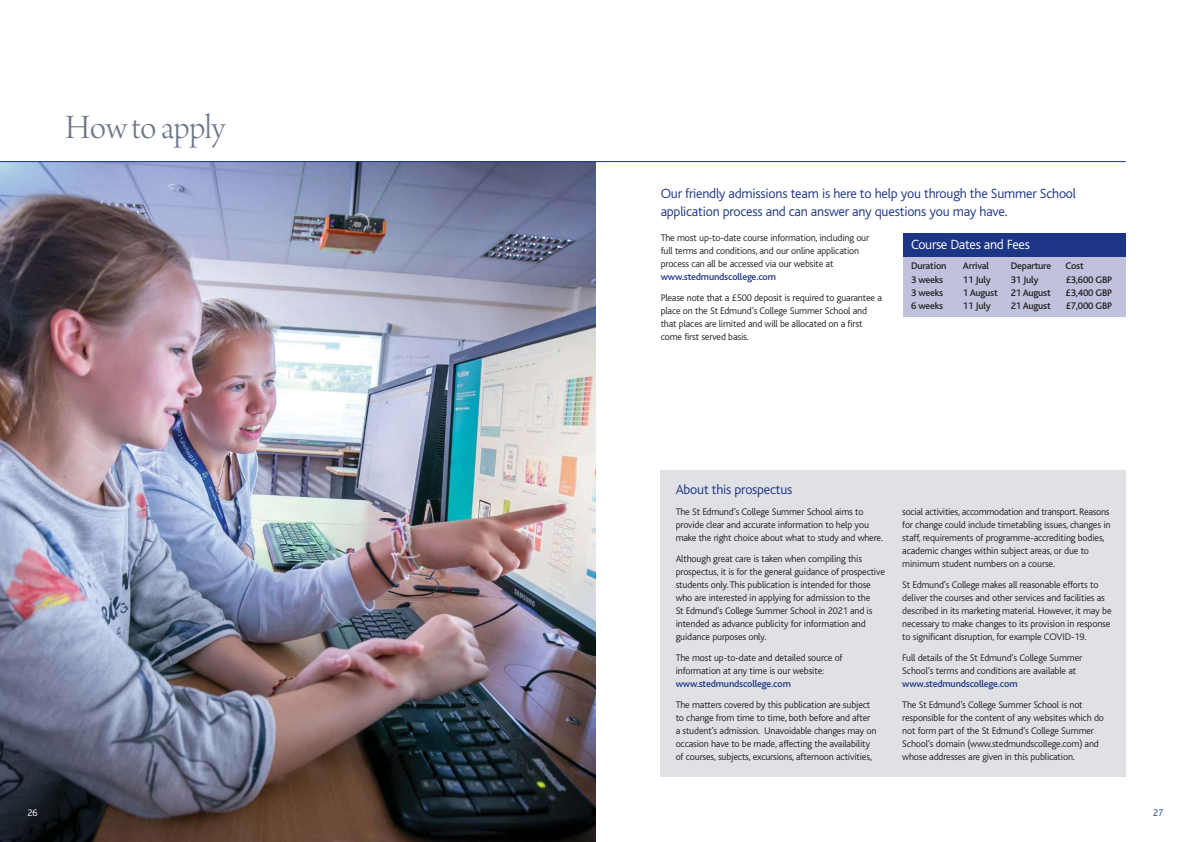
<style>
.page{position:relative;width:1191px;height:842px;background:#fff}
.page>*{position:absolute;margin:0;border:0;box-sizing:border-box;transform-origin:0 0}
.t1{font:36px "Arno Pro Light Display";letter-spacing:-.015em;color:#6c788a}
.t2{font:300 14px/18px "Bliss";letter-spacing:-.015em;color:#1d3587}
.t3{font:300 14px "Bliss";letter-spacing:-.02em;color:#fff}
.t4{font:300 10px/13px "Bliss";letter-spacing:-.015em;color:#231f20}
.t5{font:500 10px "Bliss";letter-spacing:-.02em;color:#231f20}
.t6{font:500 10px "Bliss";letter-spacing:-.015em;color:#1d3587}
.t7{font:300 10px "Bliss";color:#fff}
.t8{font:300 10px "Bliss";color:#1d3587}
</style>
<div class="page">
<img style="left:0;top:162px;width:595px;height:680px">
<div style="left:660px;top:471px;width:465px;height:306px;background:#dfe1e5"></div>
<hr style="left:0;top:161px;width:1125px;height:1px;background:#1d3587">
<div style="left:902px;top:233px;width:223px;height:84px;background:#c0c1dd"></div>
<div style="left:902px;top:233px;width:223px;height:23px;background:#1d3587"></div>
<h1 class="t1" style="left:65px;top:113px;width:162px">How to apply</h1>
<h2 class="t2" style="left:660px;top:186px;width:417px">Our friendly admissions team is here to help you through the Summer School application process and can answer any questions you may have.</h2>
<h2 class="t3" style="left:911px;top:239px;width:120px">Course Dates and Fees</h2>
<p class="t5" style="left:911px;top:262px;width:37px">Duration</p>
<p class="t5" style="left:963px;top:262px;width:28px">Arrival</p>
<p class="t5" style="left:1010px;top:262px;width:42px">Departure</p>
<p class="t5" style="left:1065px;top:262px;width:20px">Cost</p>
<p class="t5" style="left:911px;top:276px;width:34px">3 weeks</p>
<p class="t5" style="left:963px;top:276px;width:29px">11 July</p>
<p class="t5" style="left:1010px;top:276px;width:29px">31 July</p>
<p class="t5" style="left:1065px;top:276px;width:48px">£3,600 GBP</p>
<p class="t5" style="left:911px;top:289px;width:34px">3 weeks</p>
<p class="t5" style="left:963px;top:289px;width:36px">1 August</p>
<p class="t5" style="left:1010px;top:289px;width:41px">21 August</p>
<p class="t5" style="left:1065px;top:289px;width:48px">£3,400 GBP</p>
<p class="t5" style="left:911px;top:302px;width:34px">6 weeks</p>
<p class="t5" style="left:963px;top:302px;width:29px">11 July</p>
<p class="t5" style="left:1010px;top:302px;width:41px">21 August</p>
<p class="t5" style="left:1065px;top:302px;width:48px">£7,000 GBP</p>
<p class="t4" style="left:660px;top:232px;width:210px">The most up-to-date course information, including our full terms and conditions, and our online application process can all be accessed via our website at</p>
<p class="t6" style="left:660px;top:273px;width:117px">www.stedmundscollege.com</p>
<p class="t4" style="left:660px;top:292px;width:223px">Please note that a £500 deposit is required to guarantee a place on the St Edmund’s College Summer School and that places are limited and will be allocated on a first come first served basis.</p>
<h2 class="t2" style="left:675px;top:482px;width:118px">About this prospectus</h2>
<p class="t4" style="left:675px;top:506px;width:209px">The St Edmund’s College Summer School aims to provide clear and accurate information to help you make the right choice about what to study and where.</p>
<p class="t4" style="left:675px;top:553px;width:211px">Although great care is taken when compiling this prospectus, it is for the general guidance of prospective students only. This publication is intended for those who are interested in applying for admission to the<br>St Edmund’s College Summer School in 2021 and is intended as advance publicity for information and guidance purposes only.</p>
<p class="t4" style="left:675px;top:652px;width:168px">The most up-to-date and detailed source of information at any time is our website:</p>
<p class="t6" style="left:675px;top:680px;width:117px">www.stedmundscollege.com</p>
<p class="t4" style="left:675px;top:699px;width:202px">The matters covered by this publication are subject to change from time to time, both before and after a student’s admission. Unavoidable changes may on occasion have to be made, affecting the availability of courses, subjects, excursions, afternoon activities,</p>
<p class="t4" style="left:902px;top:506px;width:210px">social activities, accommodation and transport. Reasons for change could include timetabling issues, changes in staff, requirements of programme-accrediting bodies, academic changes within subject areas, or due to minimum student numbers on a course.</p>
<p class="t4" style="left:902px;top:579px;width:211px">St Edmund’s College makes all reasonable efforts to deliver the courses and other services and facilities as described in its marketing material. However, it may be necessary to make changes to its provision in response to significant disruption, for example COVID-19.</p>
<p class="t4" style="left:902px;top:652px;width:182px">Full details of the St Edmund’s College Summer<br>School’s terms and conditions are available at</p>
<p class="t6" style="left:902px;top:680px;width:117px">www.stedmundscollege.com</p>
<p class="t4" style="left:902px;top:699px;width:203px">The St Edmund’s College Summer School is not responsible for the content of any websites which do not form part of the St Edmund’s College Summer School’s domain (www.stedmundscollege.com) and whose addresses are given in this publication.</p>
<p class="t7" style="left:28px;top:808px;width:12px">26</p>
<p class="t8" style="left:1153px;top:808px;width:12px">27</p>
</div>
